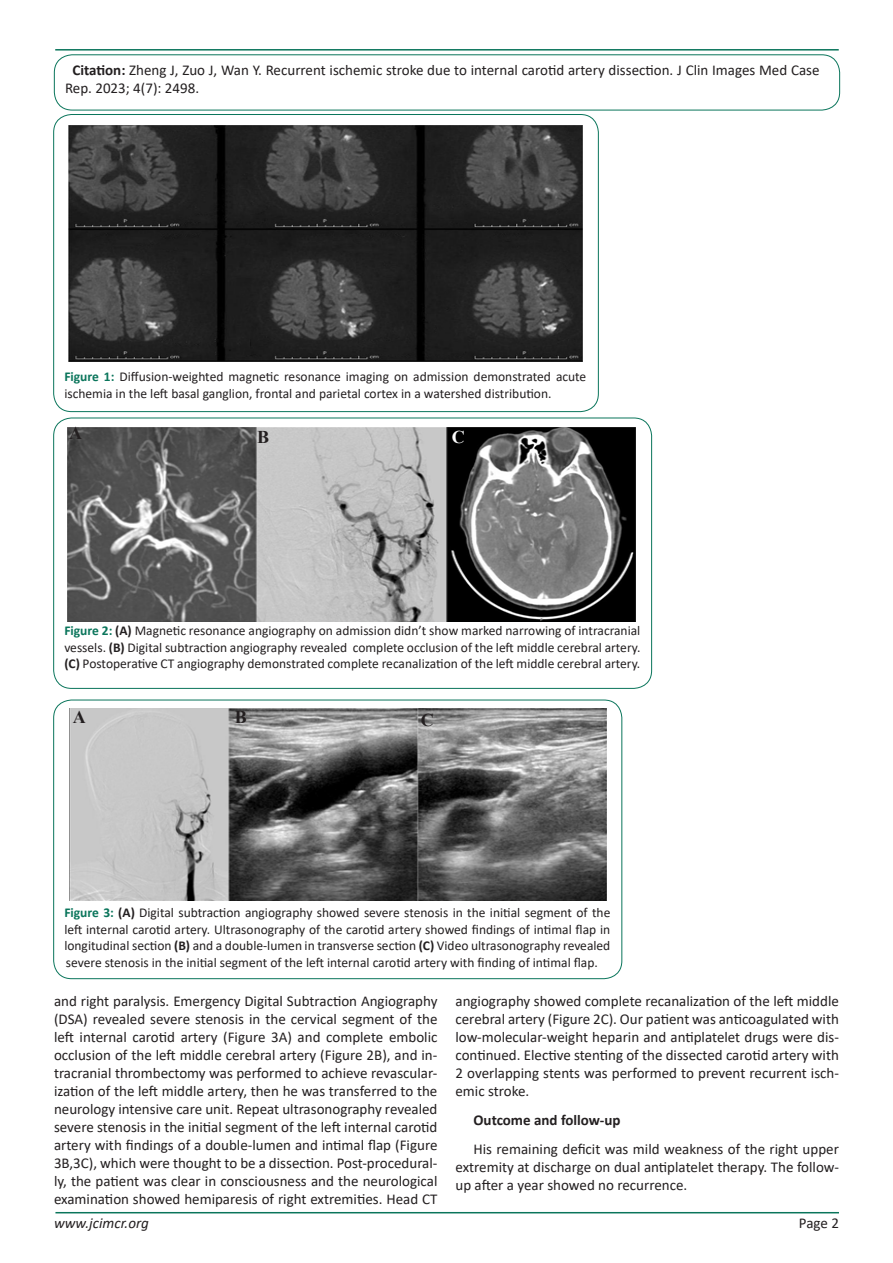
<style>
.page{position:relative;width:893px;height:1263px;background:#fff}
.page>*{position:absolute;margin:0;border:0;box-sizing:border-box;transform-origin:0 0}
.t1{font:700 18px "Times New Roman";color:#231f20}
.t2{font:700 18px "Times New Roman";color:#fff}
.t3{font:15px/18px "Calibri";color:#231f20;text-align:justify}
.t4{font:700 15px "Calibri";color:#231f20}
.t5{font:italic 15px "Calibri";color:#231f20}
.t6{font:13.5px/16.5px "Calibri";color:#231f20;text-align:justify}
.s1{font-weight:700}
.s2{font-weight:700;color:#0a755b}
</style>
<div class="page">
<hr style="left:55px;top:1212px;width:784px;height:1px;background:#0a755b">
<hr style="left:55px;top:49px;width:784px;height:2px;background:#0a755b">
<div style="left:54px;top:55px;width:786px;height:55px;border:1px solid #0a755b;border-radius:18px"></div>
<img style="left:69px;top:125px;width:513px;height:237px">
<div style="left:53px;top:418px;width:599px;height:271px;border:1px solid #0a755b;border-radius:18px"></div>
<img style="left:67px;top:428px;width:568px;height:194px">
<div style="left:53px;top:700px;width:569px;height:279px;border:1px solid #0a755b;border-radius:18px"></div>
<img style="left:70px;top:708px;width:536px;height:193px">
<p class="t3" style="left:65px;top:61px;width:756px;text-indent:8px"><span class="s1">Citation:</span> Zheng J, Zuo J, Wan Y. Recurrent ischemic stroke due to internal carotid artery dissection. J Clin Images Med Case<br>Rep. 2023; 4(7): 2498.</p>
<p class="t6" style="left:64px;top:368px;width:523px"><span class="s2">Figure 1:</span> Diffusion-weighted magnetic resonance imaging on admission demonstrated acute ischemia in the left basal ganglion, frontal and parietal cortex in a watershed distribution.</p>
<p class="t1" style="left:69px;top:420px;width:14px">A</p>
<p class="t1" style="left:257px;top:424px;width:14px">B</p>
<p class="t2" style="left:452px;top:424px;width:14px">C</p>
<p class="t6" style="left:64px;top:622px;width:577px"><span class="s2">Figure 2:</span> <span class="s1">(A)</span> Magnetic resonance angiography on admission didn’t show marked narrowing of intracranial vessels. <span class="s1">(B)</span> Digital subtraction angiography revealed complete occlusion of the left middle cerebral artery. <span class="s1">(C)</span> Postoperative CT angiography demonstrated complete recanalization of the left middle cerebral artery.</p>
<p class="t1" style="left:73px;top:704px;width:14px">A</p>
<p class="t1" style="left:235px;top:704px;width:14px">B</p>
<p class="t1" style="left:421px;top:707px;width:14px">C</p>
<p class="t6" style="left:64px;top:904px;width:548px"><span class="s2">Figure 3:</span> <span class="s1">(A)</span> Digital subtraction angiography showed severe stenosis in the initial segment of the left internal carotid artery. Ultrasonography of the carotid artery showed findings of intimal flap in longitudinal section <span class="s1">(B)</span> and a double-lumen in transverse section <span class="s1">(C)</span> Video ultrasonography revealed severe stenosis in the initial segment of the left internal carotid artery with finding of intimal flap.</p>
<p class="t3" style="left:54px;top:991px;width:385px">and right paralysis. Emergency Digital Subtraction Angiography (DSA) revealed severe stenosis in the cervical segment of the left internal carotid artery (Figure 3A) and complete embolic occlusion of the left middle cerebral artery (Figure 2B), and in&shy;tracranial thrombectomy was performed to achieve revascular&shy;ization of the left middle artery, then he was transferred to the neurology intensive care unit. Repeat ultrasonography revealed severe stenosis in the initial segment of the left internal carotid artery with findings of a double-lumen and intimal flap (Figure 3B,3C), which were thought to be a dissection. Post-procedural&shy;ly, the patient was clear in consciousness and the neurological examination showed hemiparesis of right extremities. Head CT</p>
<p class="t3" style="left:455px;top:991px;width:385px">angiography showed complete recanalization of the left middle cerebral artery (Figure 2C). Our patient was anticoagulated with low-molecular-weight heparin and antiplatelet drugs were dis&shy;continued. Elective stenting of the dissected carotid artery with 2 overlapping stents was performed to prevent recurrent isch&shy;emic stroke.</p>
<p class="t4" style="left:473px;top:1109px;width:149px">Outcome and follow-up</p>
<p class="t3" style="left:455px;top:1139px;width:385px;text-indent:18px">His remaining deficit was mild weakness of the right upper extremity at discharge on dual antiplatelet therapy. The follow&shy;up after a year showed no recurrence.</p>
<p class="t5" style="left:54px;top:1212px;width:96px">www.jcimcr.org</p>
<p class="t3" style="left:799px;top:1213px;width:42px">Page 2</p>
</div>
